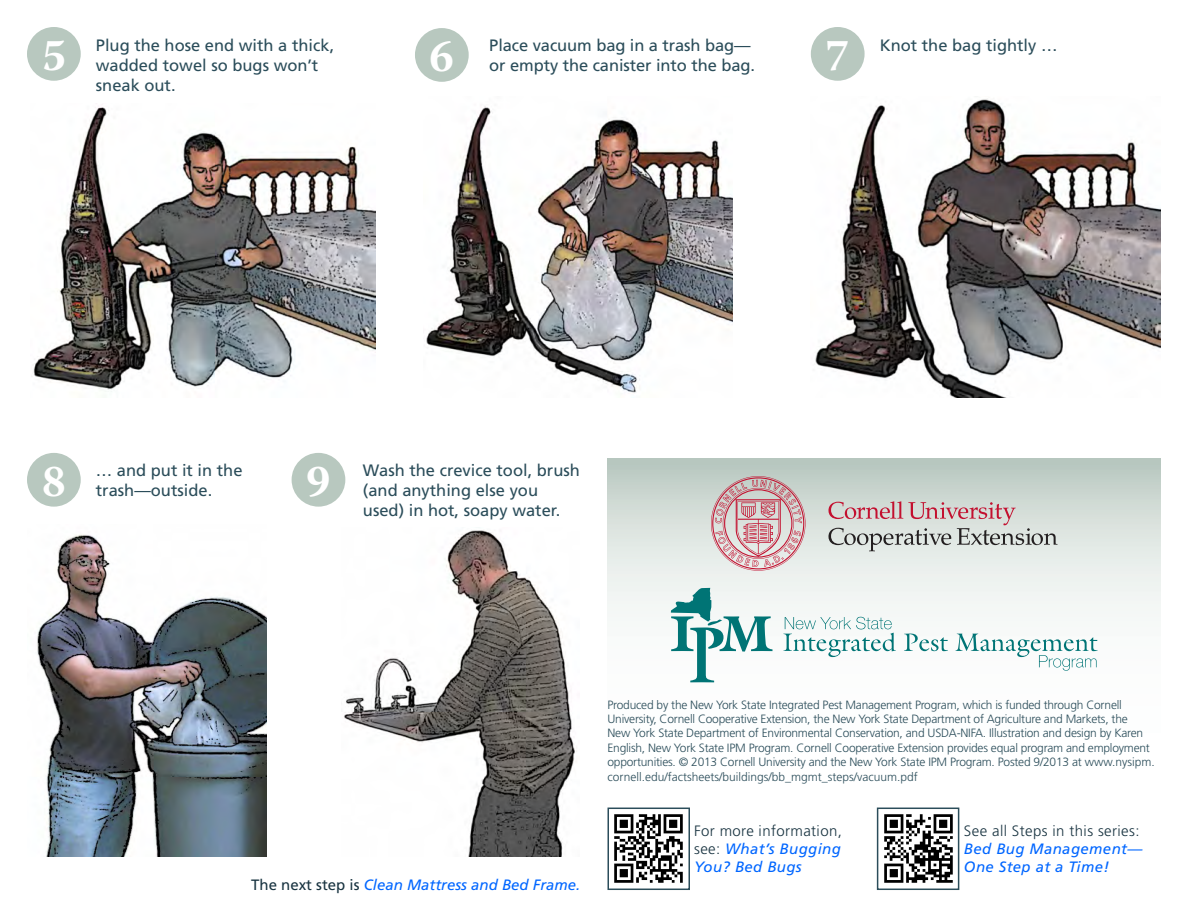
<style>
.page{position:relative;width:1188px;height:918px;background:#fff}
.page>*{position:absolute;margin:0;border:0;box-sizing:border-box;transform-origin:0 0}
.t1{font:700 45px "Warnock Pro";color:#fff}
.t2{font:16.5px/19.8px "Frutiger LT Std";color:#2b4d5a}
.t3{font:italic 15px/18px "Frutiger LT Std";letter-spacing:.025em;color:#06f;text-align:justify}
.t4{font:italic 15px "Frutiger LT Std";color:#06f}
.t5{font:300 15px "Frutiger LT Std";letter-spacing:.025em;color:#193441}
.t6{font:300 12px/14.4px "Frutiger LT Std";letter-spacing:-.02em;color:#2b4d5a}
.s1{font-style:normal;color:#193441}
.s2{font-weight:300;font-style:normal;color:#193441}
</style>
<div class="page">
<svg style="left:608px;top:458px;width:553px;height:432px"></svg>
<img style="left:33px;top:107px;width:342px;height:285px">
<img style="left:426px;top:106px;width:306px;height:287px">
<img style="left:37px;top:534px;width:229px;height:322px">
<img style="left:815px;top:98px;width:346px;height:299px">
<img style="left:344px;top:530px;width:233px;height:326px">
<div style="left:415px;top:28px;width:54px;height:54px;background:#b8c8bf;border-radius:50%"></div>
<div style="left:27px;top:453px;width:54px;height:54px;background:#b8c8bf;border-radius:50%"></div>
<div style="left:27px;top:27px;width:54px;height:54px;background:#b8c8bf;border-radius:50%"></div>
<div style="left:811px;top:27px;width:54px;height:54px;background:#b8c8bf;border-radius:50%"></div>
<div style="left:292px;top:453px;width:53px;height:54px;background:#b8c8bf;border-radius:50%"></div>
<svg style="left:828px;top:501px;width:229px;height:50px;background:#c9c3c1"></svg>
<svg style="left:711px;top:476px;width:95px;height:95px;background:#d3b4b6"></svg>
<svg style="left:671px;top:588px;width:102px;height:94px"></svg>
<svg style="left:783px;top:617px;width:113px;height:40px"></svg>
<svg style="left:904px;top:633px;width:44px;height:18px"></svg>
<svg style="left:955px;top:634px;width:143px;height:37px"></svg>
<img style="left:611px;top:811px;width:76px;height:76px">
<div style="left:608px;top:808px;width:82px;height:82px;border:2px solid #2b4d5a"></div>
<img style="left:880px;top:811px;width:76px;height:76px">
<div style="left:877px;top:808px;width:82px;height:82px;border:2px solid #2b4d5a"></div>
<h2 class="t2" style="left:96px;top:36px;width:240px">Plug the hose end with a thick, wadded towel so bugs won’t sneak out.</h2>
<h2 class="t2" style="left:489px;top:36px;width:267px">Place vacuum bag in a trash bag— or empty the canister into the bag.</h2>
<h2 class="t2" style="left:880px;top:36px;width:179px">Knot the bag tightly …</h2>
<h1 class="t1" style="left:42px;top:29px;width:26px">5</h1>
<h1 class="t1" style="left:826px;top:29px;width:26px">7</h1>
<h1 class="t1" style="left:430px;top:30px;width:26px">6</h1>
<h1 class="t1" style="left:42px;top:454px;width:26px">8</h1>
<h2 class="t2" style="left:96px;top:460px;width:148px">… and put it in the trash—outside.</h2>
<h2 class="t2" style="left:363px;top:460px;width:218px">Wash the crevice tool, brush (and anything else you used) in hot, soapy water.</h2>
<h1 class="t1" style="left:306px;top:454px;width:26px">9</h1>
<p class="t4" style="left:251px;top:876px;width:331px"><span class="s1">The next step is</span> Clean Mattress and Bed Frame.</p>
<p class="t6" style="left:608px;top:697px;width:549px">Produced by the New York State Integrated Pest Management Program, which is funded through Cornell University, Cornell Cooperative Extension, the New York State Department of Agriculture and Markets, the<br>New York State Department of Environmental Conservation, and USDA-NIFA. Illustration and design by Karen English, New York State IPM Program. Cornell Cooperative Extension provides equal program and employment opportunities. © 2013 Cornell University and the New York State IPM Program. Posted 9/2013 at www.nysipm. cornell.edu/factsheets/buildings/bb_mgmt_steps/vacuum.pdf</p>
<p class="t3" style="left:694px;top:822px;width:149px"><span class="s2">For more information, see:</span> What’s Bugging You? Bed Bugs</p>
<p class="t5" style="left:964px;top:822px;width:177px">See all Steps in this series:</p>
<p class="t3" style="left:964px;top:840px;width:180px">Bed Bug Management—<br>One Step at a Time!</p>
</div>
